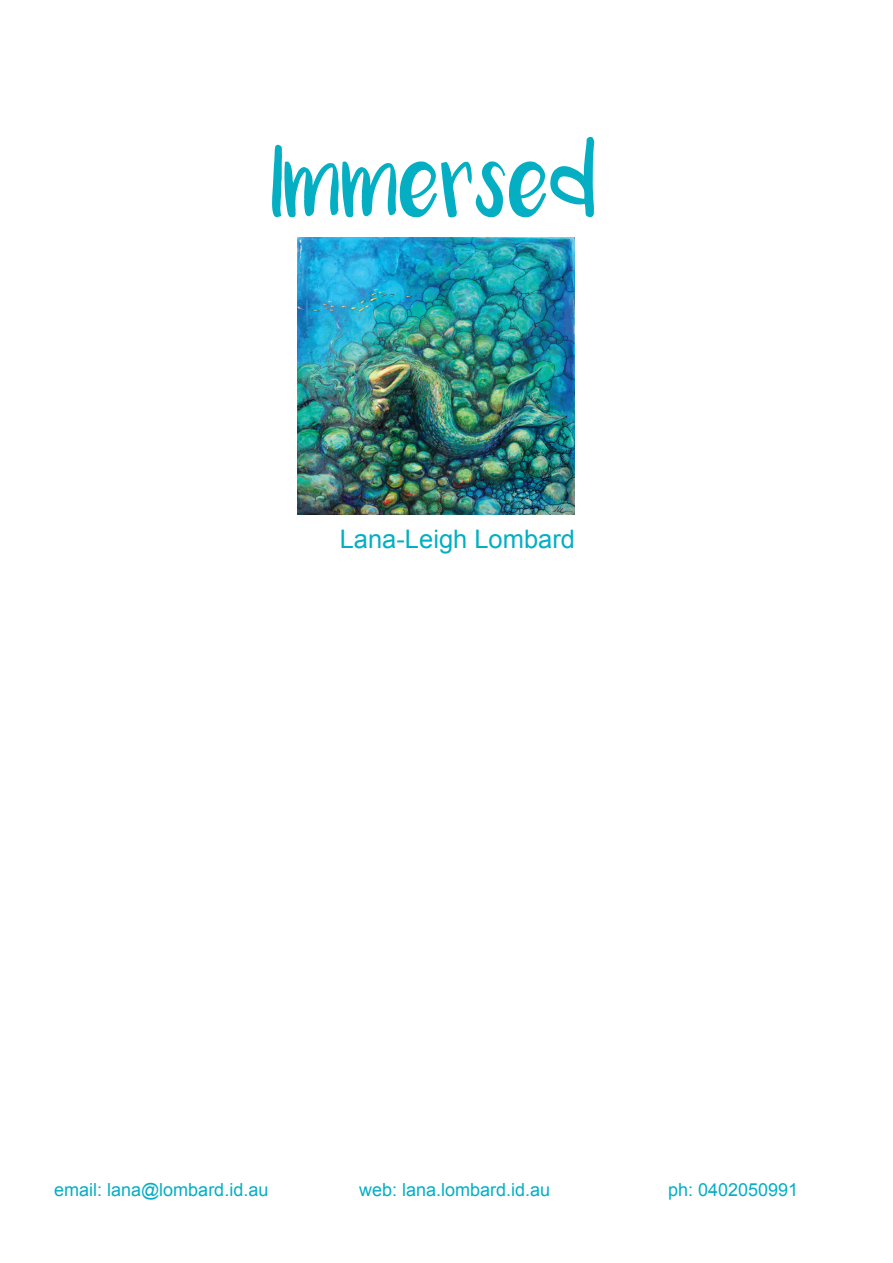
<style>
.page{position:relative;width:893px;height:1263px;background:#fff}
.page>*{position:absolute;margin:0;border:0;box-sizing:border-box;transform-origin:0 0}
.t1{font:54px "Luna";color:#04afc3}
.t2{font:25.5px "Arial";color:#04afc3}
.t3{font:18px "Arial";color:#04afc3}
</style>
<div class="page">
<img style="left:298px;top:237px;width:276px;height:277px">
<h1 class="t1" style="left:272px;top:167px;width:329px">Immersed</h1>
<h2 class="t2" style="left:340px;top:522px;width:237px">Lana-Leigh Lombard</h2>
<p class="t3" style="left:54px;top:1177px;width:216px">email: lana@lombard.id.au</p>
<p class="t3" style="left:359px;top:1177px;width:193px">web: lana.lombard.id.au</p>
<p class="t3" style="left:668px;top:1177px;width:132px">ph: 0402050991</p>
</div>
